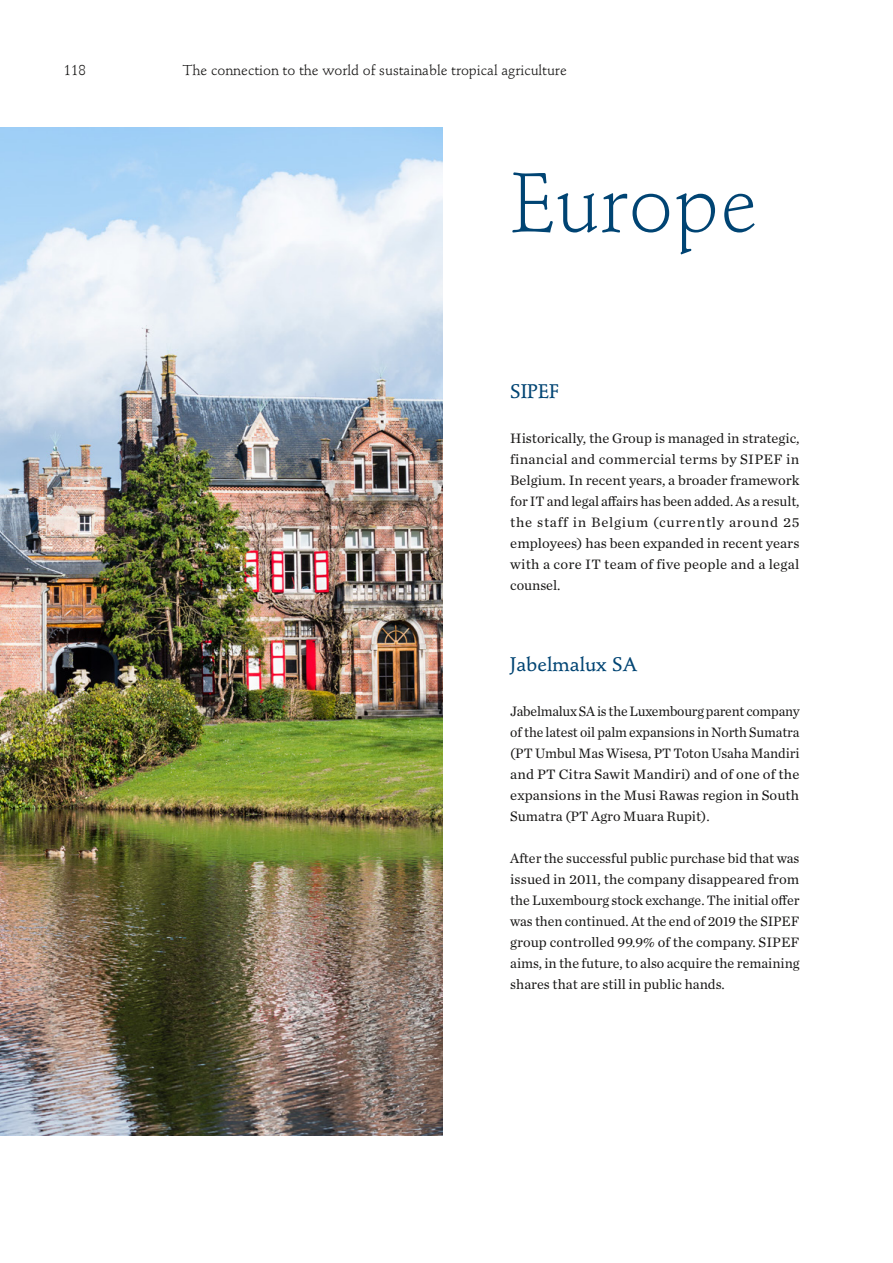
<style>
.page{position:relative;width:893px;height:1263px;background:#fff}
.page>*{position:absolute;margin:0;border:0;box-sizing:border-box;transform-origin:0 0}
.t1{font:300 82.5px "Stempel Schneidler Std";color:#004473}
.t2{font:500 19.5px "Stempel Schneidler Std";color:#004473}
.t3{font:14.25px/21px "Chronicle Text G1";color:#181716;text-align:justify}
.t4{font:14.25px "Stempel Schneidler Std";color:#181716}
</style>
<div class="page">
<img style="left:0;top:128px;width:442px;height:1008px">
<p class="t4" style="left:64px;top:61px;width:24px">118</p>
<p class="t4" style="left:183px;top:61px;width:385px">The connection to the world of sustainable tropical agriculture</p>
<h1 class="t1" style="left:510px;top:155px;width:249px">Europe</h1>
<h2 class="t2" style="left:510px;top:379px;width:50px">SIPEF</h2>
<p class="t3" style="left:510px;top:427px;width:291px">Historically, the Group is managed in strategic, financial and commercial terms by SIPEF in Belgium. In recent years, a broader framework for IT and legal affairs has been added. As a result, the staff in Belgium (currently around 25 employees) has been expanded in recent years with a core IT team of five people and a legal counsel.</p>
<h2 class="t2" style="left:510px;top:652px;width:128px">Jabelmalux SA</h2>
<p class="t3" style="left:510px;top:700px;width:291px">Jabelmalux SA is the Luxembourg parent company of the latest oil palm expansions in North Sumatra (PT Umbul Mas Wisesa, PT Toton Usaha Mandiri and PT Citra Sawit Mandiri) and of one of the expansions in the Musi Rawas region in South Sumatra (PT Agro Muara Rupit).</p>
<p class="t3" style="left:510px;top:847px;width:291px">After the successful public purchase bid that was issued in 2011, the company disappeared from the Luxembourg stock exchange. The initial offer was then continued. At the end of 2019 the SIPEF group controlled 99.9% of the company. SIPEF aims, in the future, to also acquire the remaining shares that are still in public hands.</p>
</div>
